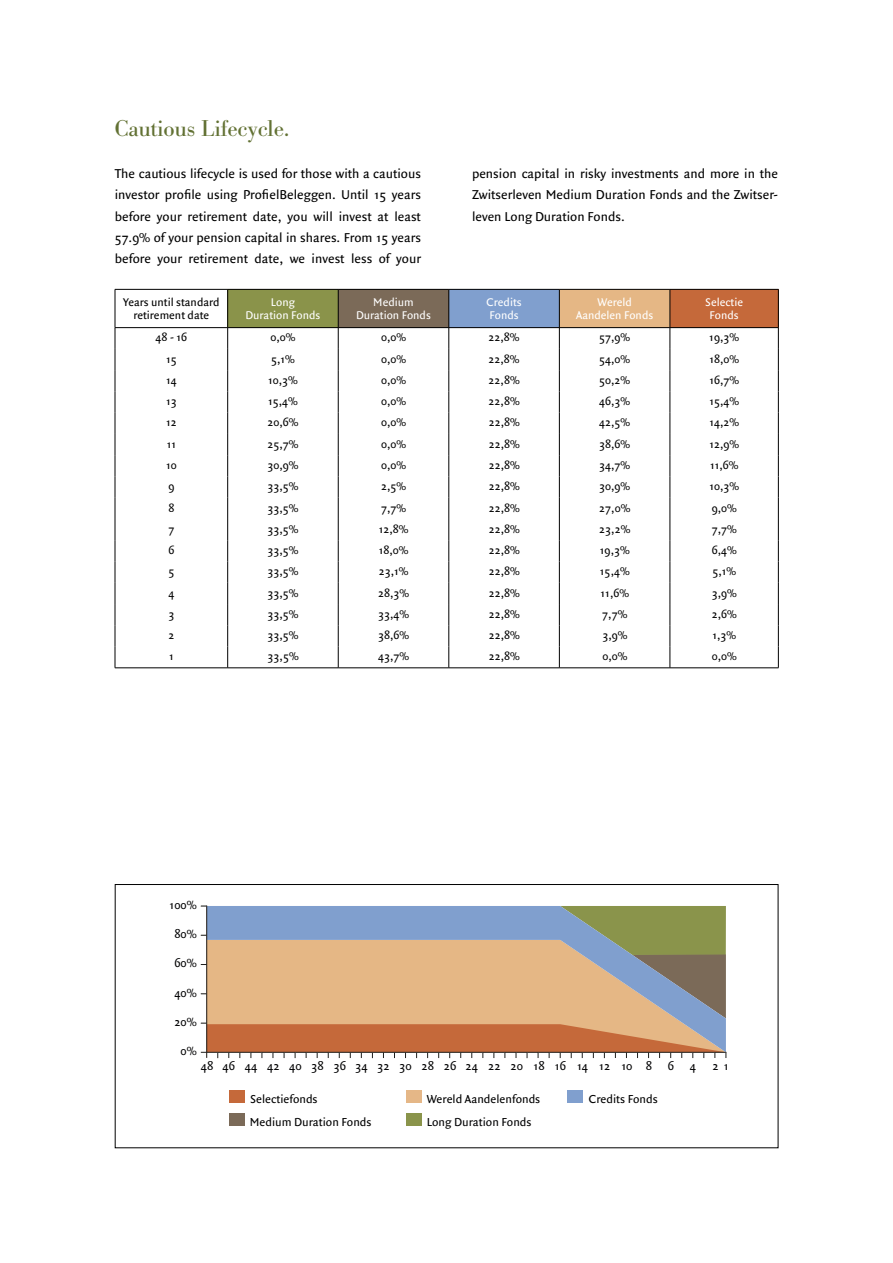
<style>
.page{position:relative;width:893px;height:1263px;background:#fff}
.page>*{position:absolute;margin:0;border:0;box-sizing:border-box;transform-origin:0 0}
.t1{font:22.5px "Bodoni BE";color:#627133}
.t2{font:13.8px/21px "Quadraat Sans";color:#000;text-align:justify}
.t3{font:12.75px "Quadraat Sans";color:#020203}
.t4{font:12.6px "Quadraat Sans";color:#020203}
.t5{font:12.45px/22.8px "Quadraat Sans";color:#000}
.t6{font:12.45px "Quadraat Sans";color:#020203}
.t7{font:12px/13.5px "Quadraat Sans";color:#000;text-align:center}
.t8{font:12px/13.5px "Quadraat Sans";color:#fff;text-align:center}
</style>
<div class="page">
<div style="left:228px;top:289px;width:110px;height:39px;background:#8a934a"></div>
<div style="left:338px;top:289px;width:111px;height:39px;background:#7b6a58"></div>
<div style="left:449px;top:289px;width:110px;height:39px;background:#809fce"></div>
<div style="left:559px;top:289px;width:111px;height:39px;background:#e5b785"></div>
<div style="left:670px;top:289px;width:108px;height:39px;background:#c5693a"></div>
<svg style="left:115px;top:328px;width:1px;height:339px"></svg>
<svg style="left:227px;top:328px;width:1px;height:339px"></svg>
<svg style="left:338px;top:328px;width:1px;height:339px"></svg>
<svg style="left:449px;top:328px;width:1px;height:339px"></svg>
<svg style="left:559px;top:328px;width:1px;height:339px"></svg>
<svg style="left:670px;top:328px;width:1px;height:339px"></svg>
<svg style="left:778px;top:328px;width:1px;height:340px"></svg>
<hr style="left:115px;top:667px;width:113px;height:1px;background:#000">
<hr style="left:228px;top:667px;width:110px;height:1px;background:#000">
<hr style="left:338px;top:667px;width:111px;height:1px;background:#000">
<hr style="left:449px;top:667px;width:110px;height:1px;background:#000">
<hr style="left:559px;top:667px;width:111px;height:1px;background:#000">
<hr style="left:670px;top:667px;width:108px;height:1px;background:#000">
<hr style="left:115px;top:289px;width:113px;height:1px;background:#000">
<hr style="left:115px;top:290px;width:1px;height:37px;background:#000">
<hr style="left:228px;top:289px;width:110px;height:1px;background:#000">
<hr style="left:227px;top:290px;width:1px;height:37px;background:#000">
<hr style="left:338px;top:289px;width:111px;height:1px;background:#000">
<hr style="left:338px;top:290px;width:1px;height:37px;background:#000">
<hr style="left:449px;top:289px;width:110px;height:1px;background:#000">
<hr style="left:449px;top:290px;width:1px;height:37px;background:#000">
<hr style="left:115px;top:327px;width:113px;height:1px;background:#000">
<hr style="left:228px;top:327px;width:110px;height:1px;background:#000">
<hr style="left:338px;top:327px;width:111px;height:1px;background:#000">
<hr style="left:449px;top:327px;width:111px;height:1px;background:#000">
<hr style="left:559px;top:289px;width:111px;height:1px;background:#000">
<hr style="left:559px;top:290px;width:1px;height:37px;background:#000">
<hr style="left:670px;top:289px;width:108px;height:1px;background:#000">
<hr style="left:670px;top:290px;width:1px;height:37px;background:#000">
<hr style="left:778px;top:290px;width:1px;height:37px;background:#000">
<hr style="left:559px;top:327px;width:111px;height:1px;background:#000">
<hr style="left:670px;top:327px;width:108px;height:1px;background:#000">
<svg style="left:201px;top:905px;width:525px;height:153px;background:#bda187"></svg>
<div style="left:405px;top:1090px;width:16px;height:13px;background:#e5b787"></div>
<div style="left:567px;top:1090px;width:16px;height:13px;background:#809fce"></div>
<div style="left:405px;top:1113px;width:16px;height:13px;background:#8a944b"></div>
<div style="left:229px;top:1090px;width:16px;height:13px;background:#c5693a"></div>
<div style="left:229px;top:1113px;width:16px;height:13px;background:#7b6a58"></div>
<div style="left:115px;top:884px;width:663px;height:264px;border:1px solid #000"></div>
<h1 class="t1" style="left:115px;top:116px;width:176px">Cautious Lifecycle.</h1>
<p class="t2" style="left:115px;top:164px;width:308px">The cautious lifecycle is used for those with a cautious investor profile using ProfielBeleggen. Until 15 years before your retirement date, you will invest at least 57.9% of your pension capital in shares. From 15 years before your retirement date, we invest less of your</p>
<p class="t2" style="left:472px;top:164px;width:308px">pension capital in risky investments and more in the Zwitserleven Medium Duration Fonds and the Zwitser&shy;leven Long Duration Fonds.</p>
<p class="t7" style="left:123px;top:295px;width:98px">Years until standard retirement date</p>
<p class="t8" style="left:246px;top:295px;width:76px">Long<br>Duration Fonds</p>
<p class="t8" style="left:356px;top:295px;width:76px">Medium<br>Duration Fonds</p>
<p class="t8" style="left:487px;top:295px;width:37px;text-align:left">Credits<br>Fonds</p>
<p class="t8" style="left:576px;top:295px;width:79px">Wereld<br>Aandelen Fonds</p>
<p class="t8" style="left:705px;top:295px;width:39px">Selectie<br>Fonds</p>
<p class="t7" style="left:156px;top:331px;width:33px">48 - 16</p>
<p class="t7" style="left:270px;top:331px;width:27px">0,0%</p>
<p class="t7" style="left:381px;top:331px;width:27px">0,0%</p>
<p class="t7" style="left:489px;top:331px;width:33px">22,8%</p>
<p class="t7" style="left:599px;top:331px;width:33px">57,9%</p>
<p class="t7" style="left:709px;top:331px;width:31px">19,3%</p>
<p class="t7" style="left:166px;top:352px;width:12px">15</p>
<p class="t7" style="left:271px;top:352px;width:25px">5,1%</p>
<p class="t7" style="left:381px;top:352px;width:27px">0,0%</p>
<p class="t7" style="left:489px;top:352px;width:33px">22,8%</p>
<p class="t7" style="left:599px;top:352px;width:33px">54,0%</p>
<p class="t7" style="left:709px;top:352px;width:31px">18,0%</p>
<p class="t7" style="left:166px;top:374px;width:12px">14</p>
<p class="t7" style="left:268px;top:374px;width:31px">10,3%</p>
<p class="t7" style="left:381px;top:374px;width:27px">0,0%</p>
<p class="t7" style="left:489px;top:374px;width:33px">22,8%</p>
<p class="t7" style="left:599px;top:374px;width:33px">50,2%</p>
<p class="t7" style="left:709px;top:374px;width:31px">16,7%</p>
<p class="t7" style="left:166px;top:395px;width:12px">13</p>
<p class="t7" style="left:268px;top:395px;width:31px">15,4%</p>
<p class="t7" style="left:381px;top:395px;width:27px">0,0%</p>
<p class="t7" style="left:489px;top:395px;width:33px">22,8%</p>
<p class="t7" style="left:599px;top:395px;width:33px">46,3%</p>
<p class="t7" style="left:709px;top:395px;width:31px">15,4%</p>
<p class="t7" style="left:166px;top:416px;width:12px">12</p>
<p class="t7" style="left:268px;top:416px;width:33px">20,6%</p>
<p class="t7" style="left:381px;top:416px;width:27px">0,0%</p>
<p class="t7" style="left:489px;top:416px;width:33px">22,8%</p>
<p class="t7" style="left:599px;top:416px;width:33px">42,5%</p>
<p class="t7" style="left:709px;top:416px;width:31px">14,2%</p>
<p class="t7" style="left:167px;top:437px;width:11px">11</p>
<p class="t7" style="left:268px;top:437px;width:33px">25,7%</p>
<p class="t7" style="left:381px;top:437px;width:27px">0,0%</p>
<p class="t7" style="left:489px;top:437px;width:33px">22,8%</p>
<p class="t7" style="left:599px;top:437px;width:33px">38,6%</p>
<p class="t7" style="left:709px;top:437px;width:31px">12,9%</p>
<p class="t7" style="left:166px;top:459px;width:12px">10</p>
<p class="t7" style="left:268px;top:459px;width:33px">30,9%</p>
<p class="t7" style="left:381px;top:459px;width:27px">0,0%</p>
<p class="t7" style="left:489px;top:459px;width:33px">22,8%</p>
<p class="t7" style="left:599px;top:459px;width:33px">34,7%</p>
<p class="t7" style="left:710px;top:459px;width:30px">11,6%</p>
<p class="t7" style="left:168px;top:480px;width:7px">9</p>
<p class="t7" style="left:268px;top:480px;width:33px">33,5%</p>
<p class="t7" style="left:381px;top:480px;width:27px">2,5%</p>
<p class="t7" style="left:489px;top:480px;width:33px">22,8%</p>
<p class="t7" style="left:599px;top:480px;width:33px">30,9%</p>
<p class="t7" style="left:709px;top:480px;width:31px">10,3%</p>
<p class="t7" style="left:168px;top:501px;width:7px">8</p>
<p class="t7" style="left:268px;top:501px;width:33px">33,5%</p>
<p class="t7" style="left:381px;top:501px;width:27px">7,7%</p>
<p class="t7" style="left:489px;top:501px;width:33px">22,8%</p>
<p class="t7" style="left:599px;top:501px;width:33px">27,0%</p>
<p class="t7" style="left:712px;top:501px;width:27px">9,0%</p>
<p class="t7" style="left:169px;top:522px;width:7px">7</p>
<p class="t7" style="left:268px;top:522px;width:33px">33,5%</p>
<p class="t7" style="left:379px;top:522px;width:31px">12,8%</p>
<p class="t7" style="left:489px;top:522px;width:33px">22,8%</p>
<p class="t7" style="left:599px;top:522px;width:33px">23,2%</p>
<p class="t7" style="left:712px;top:522px;width:27px">7,7%</p>
<p class="t7" style="left:169px;top:544px;width:7px">6</p>
<p class="t7" style="left:268px;top:544px;width:33px">33,5%</p>
<p class="t7" style="left:379px;top:544px;width:31px">18,0%</p>
<p class="t7" style="left:489px;top:544px;width:33px">22,8%</p>
<p class="t7" style="left:600px;top:544px;width:31px">19,3%</p>
<p class="t7" style="left:712px;top:544px;width:27px">6,4%</p>
<p class="t7" style="left:169px;top:565px;width:7px">5</p>
<p class="t7" style="left:268px;top:565px;width:33px">33,5%</p>
<p class="t7" style="left:379px;top:565px;width:31px">23,1%</p>
<p class="t7" style="left:489px;top:565px;width:33px">22,8%</p>
<p class="t7" style="left:600px;top:565px;width:31px">15,4%</p>
<p class="t7" style="left:712px;top:565px;width:25px">5,1%</p>
<p class="t7" style="left:168px;top:586px;width:7px">4</p>
<p class="t7" style="left:268px;top:586px;width:33px">33,5%</p>
<p class="t7" style="left:378px;top:586px;width:33px">28,3%</p>
<p class="t7" style="left:489px;top:586px;width:33px">22,8%</p>
<p class="t7" style="left:601px;top:586px;width:30px">11,6%</p>
<p class="t7" style="left:712px;top:586px;width:27px">3,9%</p>
<p class="t7" style="left:169px;top:607px;width:7px">3</p>
<p class="t7" style="left:268px;top:607px;width:33px">33,5%</p>
<p class="t7" style="left:378px;top:607px;width:33px">33,4%</p>
<p class="t7" style="left:489px;top:607px;width:33px">22,8%</p>
<p class="t7" style="left:602px;top:607px;width:27px">7,7%</p>
<p class="t7" style="left:712px;top:607px;width:27px">2,6%</p>
<p class="t7" style="left:169px;top:629px;width:7px">2</p>
<p class="t7" style="left:268px;top:629px;width:33px">33,5%</p>
<p class="t7" style="left:378px;top:629px;width:33px">38,6%</p>
<p class="t7" style="left:489px;top:629px;width:33px">22,8%</p>
<p class="t7" style="left:602px;top:629px;width:27px">3,9%</p>
<p class="t7" style="left:712px;top:629px;width:25px">1,3%</p>
<p class="t7" style="left:169px;top:650px;width:6px">1</p>
<p class="t7" style="left:268px;top:650px;width:33px">33,5%</p>
<p class="t7" style="left:378px;top:650px;width:33px">43,7%</p>
<p class="t7" style="left:489px;top:650px;width:33px">22,8%</p>
<p class="t7" style="left:602px;top:650px;width:27px">0,0%</p>
<p class="t7" style="left:712px;top:650px;width:27px">0,0%</p>
<p class="t3" style="left:170px;top:897px;width:29px">100%</p>
<p class="t3" style="left:174px;top:927px;width:24px">80%</p>
<p class="t3" style="left:174px;top:956px;width:24px">60%</p>
<p class="t3" style="left:174px;top:985px;width:24px">40%</p>
<p class="t3" style="left:174px;top:1014px;width:24px">20%</p>
<p class="t3" style="left:181px;top:1043px;width:18px">0%</p>
<p class="t4" style="left:201px;top:1059px;width:497px">48 46 44 42 40 38 36 34 32 30 28 26 24 22 20 18 16 14 12 10 8 6 4</p>
<p class="t4" style="left:712px;top:1059px;width:18px">2 1</p>
<p class="t5" style="left:427px;top:1088px;width:115px">Wereld Aandelenfonds</p>
<p class="t5" style="left:589px;top:1087px;width:70px">Credits Fonds</p>
<p class="t6" style="left:427px;top:1114px;width:106px">Long Duration Fonds</p>
<p class="t5" style="left:250px;top:1087px;width:123px">Selectiefonds<br>Medium Duration Fonds</p>
</div>
